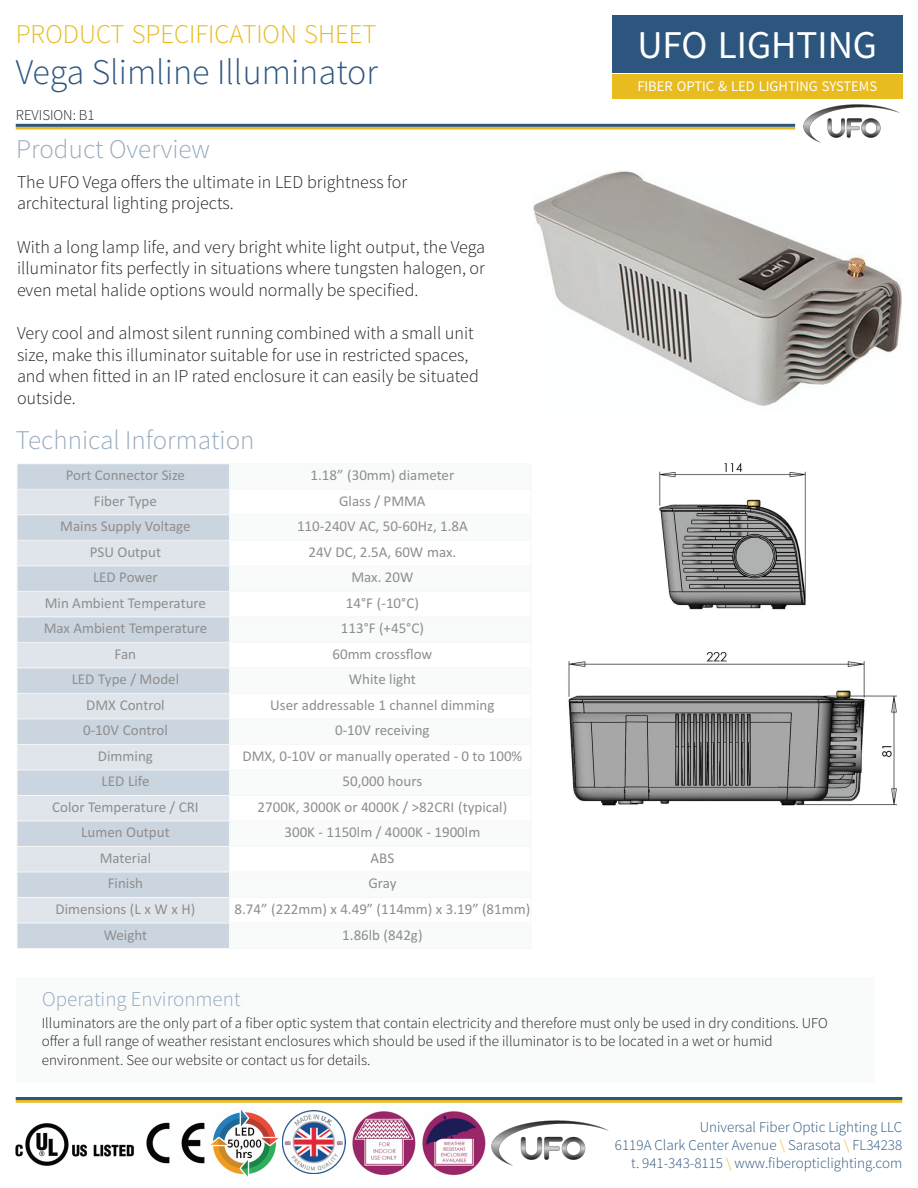
<style>
.page{position:relative;width:918px;height:1188px;background:#fff}
.page>*{position:absolute;margin:0;border:0;box-sizing:border-box;transform-origin:0 0}
.t1{font:39.3px "Source Sans Pro";color:#fff}
.t2{font:300 36px "Source Sans Pro";color:#2d567f}
.t3{font:300 27px "Source Sans Pro";color:rgb(45 86 127/.5)}
.t4{font:300 27px "Source Sans Pro";color:#e8bb1f}
.t5{font:300 21px "Source Sans Pro";color:rgb(45 86 127/.5)}
.t6{font:300 18px/21.6px "Source Sans Pro";color:#231f20}
.t7{font:15px "Calibri";color:#8e8e8f}
.t8{font:300 15px/18.6px "Source Sans Pro";color:#231f20}
.t9{font:300 15px/18px "Source Sans Pro";color:#2d567f;text-align:right}
.t10{font:14.7px "Source Sans Pro";color:#fff}
.s1{font-size:15px}
.s2{color:#e8bb1f}
</style>
<div class="page">
<div style="left:612px;top:16px;width:290px;height:57px;background:#2d567f"></div>
<div style="left:612px;top:74px;width:290px;height:24px;background:#e8bb1f"></div>
<hr style="left:16px;top:1100px;width:886px;height:3px;background:#e8bb1f">
<hr style="left:16px;top:1097px;width:886px;height:3px;background:#2d567f">
<hr style="left:16px;top:127px;width:779px;height:3px;background:#e8bb1f">
<hr style="left:16px;top:124px;width:779px;height:3px;background:#2d567f">
<img style="left:803px;top:104px;width:97px;height:38px">
<img style="left:491px;top:1121px;width:117px;height:45px">
<img style="left:16px;top:1123px;width:119px;height:43px">
<img style="left:146px;top:1122px;width:59px;height:42px">
<img style="left:210px;top:1110px;width:68px;height:67px">
<img style="left:283px;top:1110px;width:63px;height:64px">
<img style="left:352px;top:1111px;width:64px;height:65px">
<img style="left:422px;top:1111px;width:64px;height:65px">
<div style="left:17px;top:464px;width:213px;height:25px;background:#cbd5df"></div>
<div style="left:230px;top:464px;width:301px;height:25px;background:#f9fafa"></div>
<div style="left:17px;top:489px;width:213px;height:26px;background:#dfe5eb"></div>
<div style="left:17px;top:515px;width:213px;height:25px;background:#cbd5df"></div>
<div style="left:230px;top:515px;width:301px;height:25px;background:#f9fafa"></div>
<div style="left:17px;top:540px;width:213px;height:26px;background:#dfe5eb"></div>
<div style="left:17px;top:566px;width:213px;height:25px;background:#cbd5df"></div>
<div style="left:230px;top:566px;width:301px;height:25px;background:#f9fafa"></div>
<div style="left:17px;top:591px;width:213px;height:26px;background:#dfe5eb"></div>
<div style="left:17px;top:617px;width:213px;height:25px;background:#cbd5df"></div>
<div style="left:230px;top:617px;width:301px;height:25px;background:#f9fafa"></div>
<div style="left:17px;top:642px;width:213px;height:26px;background:#dfe5eb"></div>
<div style="left:17px;top:668px;width:213px;height:25px;background:#cbd5df"></div>
<div style="left:230px;top:668px;width:301px;height:25px;background:#f9fafa"></div>
<div style="left:17px;top:693px;width:213px;height:26px;background:#dfe5eb"></div>
<div style="left:17px;top:719px;width:213px;height:25px;background:#cbd5df"></div>
<div style="left:230px;top:719px;width:301px;height:25px;background:#f9fafa"></div>
<div style="left:17px;top:744px;width:213px;height:26px;background:#dfe5eb"></div>
<div style="left:17px;top:770px;width:213px;height:25px;background:#cbd5df"></div>
<div style="left:230px;top:770px;width:301px;height:25px;background:#f9fafa"></div>
<div style="left:17px;top:795px;width:213px;height:26px;background:#dfe5eb"></div>
<div style="left:17px;top:821px;width:213px;height:25px;background:#cbd5df"></div>
<div style="left:230px;top:821px;width:301px;height:25px;background:#f9fafa"></div>
<div style="left:17px;top:846px;width:213px;height:26px;background:#dfe5eb"></div>
<div style="left:17px;top:872px;width:213px;height:25px;background:#cbd5df"></div>
<div style="left:230px;top:872px;width:301px;height:25px;background:#f9fafa"></div>
<div style="left:17px;top:897px;width:213px;height:26px;background:#dfe5eb"></div>
<div style="left:17px;top:923px;width:213px;height:26px;background:#cbd5df"></div>
<div style="left:230px;top:923px;width:301px;height:26px;background:#f9fafa"></div>
<hr style="left:17px;top:464px;width:1px;height:485px;background:#f7f7f8">
<hr style="left:229px;top:464px;width:1px;height:485px;background:#f7f7f8">
<hr style="left:531px;top:464px;width:1px;height:485px;background:#f7f7f8">
<hr style="left:17px;top:464px;width:514px;height:1px;background:#f7f7f8">
<hr style="left:17px;top:489px;width:514px;height:1px;background:#f7f7f8">
<hr style="left:17px;top:515px;width:514px;height:1px;background:#f7f7f8">
<hr style="left:17px;top:540px;width:514px;height:1px;background:#f7f7f8">
<hr style="left:17px;top:566px;width:514px;height:1px;background:#f7f7f8">
<hr style="left:17px;top:591px;width:514px;height:1px;background:#f7f7f8">
<hr style="left:17px;top:617px;width:514px;height:1px;background:#f7f7f8">
<hr style="left:17px;top:642px;width:514px;height:1px;background:#f7f7f8">
<hr style="left:17px;top:668px;width:514px;height:1px;background:#f7f7f8">
<hr style="left:17px;top:693px;width:514px;height:1px;background:#f7f7f8">
<hr style="left:17px;top:719px;width:514px;height:1px;background:#f7f7f8">
<hr style="left:17px;top:744px;width:514px;height:1px;background:#f7f7f8">
<hr style="left:17px;top:770px;width:514px;height:1px;background:#f7f7f8">
<hr style="left:17px;top:795px;width:514px;height:1px;background:#f7f7f8">
<hr style="left:17px;top:821px;width:514px;height:1px;background:#f7f7f8">
<hr style="left:17px;top:846px;width:514px;height:1px;background:#f7f7f8">
<hr style="left:17px;top:872px;width:514px;height:1px;background:#f7f7f8">
<hr style="left:17px;top:897px;width:514px;height:1px;background:#f7f7f8">
<hr style="left:17px;top:923px;width:514px;height:1px;background:#f7f7f8">
<hr style="left:17px;top:948px;width:514px;height:1px;background:#f7f7f8">
<img style="left:534px;top:171px;width:367px;height:235px">
<img style="left:659px;top:464px;width:147px;height:146px">
<img style="left:568px;top:653px;width:329px;height:153px">
<div style="left:16px;top:978px;width:859px;height:105px;background:#f9fafa"></div>
<h3 class="t4" style="left:16px;top:23px;width:362px">PRODUCT SPECIFICATION ShEET</h3>
<h2 class="t2" style="left:16px;top:58px;width:364px">Vega Slimline Illuminator</h2>
<p class="t8" style="left:16px;top:107px;width:80px">REVISION: B1</p>
<h3 class="t3" style="left:16px;top:139px;width:195px">Product Overview</h3>
<p class="t6" style="left:17px;top:172px;width:392px">The UFO Vega offers the ultimate in LED brightness for architectural lighting projects.</p>
<p class="t6" style="left:17px;top:237px;width:470px;text-align:justify">With a long lamp life, and very bright white light output, the Vega illuminator fits perfectly in situations where tungsten halogen, or even metal halide options would normally be specified.</p>
<p class="t6" style="left:17px;top:324px;width:463px">Very cool and almost silent running combined with a small unit size, make this illuminator suitable for use in restricted spaces, and when fitted in an IP rated enclosure it can easily be situated outside.</p>
<h3 class="t3" style="left:16px;top:430px;width:240px">Technical Information</h3>
<p class="t7" style="left:66px;top:466px;width:121px">Port Connector Size</p>
<p class="t7" style="left:311px;top:466px;width:145px">1.18” (30mm) diameter</p>
<p class="t7" style="left:94px;top:492px;width:65px">Fiber Type</p>
<p class="t7" style="left:339px;top:492px;width:88px">Glass / PMMA</p>
<p class="t7" style="left:60px;top:517px;width:132px">Mains Supply Voltage</p>
<p class="t7" style="left:297px;top:517px;width:172px">110-240V AC, 50-60Hz, 1.8A</p>
<p class="t7" style="left:90px;top:543px;width:73px">PSU Output</p>
<p class="t7" style="left:308px;top:543px;width:149px">24V DC, 2.5A, 60W max.</p>
<p class="t7" style="left:93px;top:568px;width:66px">LED Power</p>
<p class="t7" style="left:351px;top:568px;width:64px">Max. 20W</p>
<p class="t7" style="left:45px;top:594px;width:163px">Min Ambient Temperature</p>
<p class="t7" style="left:346px;top:594px;width:74px">14°F (-10°C)</p>
<p class="t7" style="left:44px;top:619px;width:165px">Max Ambient Temperature</p>
<p class="t7" style="left:341px;top:619px;width:85px">113°F (+45°C)</p>
<p class="t7" style="left:115px;top:645px;width:23px">Fan</p>
<p class="t7" style="left:332px;top:645px;width:101px">60mm crossflow</p>
<p class="t7" style="left:72px;top:670px;width:109px">LED Type / Model</p>
<p class="t7" style="left:349px;top:670px;width:69px">White light</p>
<p class="t7" style="left:86px;top:696px;width:80px">DMX Control</p>
<p class="t7" style="left:270px;top:696px;width:226px">User addressable 1 channel dimming</p>
<p class="t7" style="left:83px;top:721px;width:86px">0-10V Control</p>
<p class="t7" style="left:335px;top:721px;width:96px">0-10V receiving</p>
<p class="t7" style="left:98px;top:747px;width:57px">Dimming</p>
<p class="t7" style="left:242px;top:747px;width:281px">DMX, 0-10V or manually operated - 0 to 100%</p>
<p class="t7" style="left:101px;top:772px;width:50px">LED Life</p>
<p class="t7" style="left:343px;top:772px;width:81px">50,000 hours</p>
<p class="t7" style="left:52px;top:798px;width:148px">Color Temperature / CRI</p>
<p class="t7" style="left:258px;top:798px;width:251px">2700K, 3000K or 4000K / &gt;82CRI (typical)</p>
<p class="t7" style="left:81px;top:824px;width:90px">Lumen Output</p>
<p class="t7" style="left:285px;top:824px;width:197px">300K - 1150lm / 4000K - 1900lm</p>
<p class="t7" style="left:100px;top:849px;width:53px">Material</p>
<p class="t7" style="left:371px;top:849px;width:25px">ABS</p>
<p class="t7" style="left:108px;top:875px;width:37px">Finish</p>
<p class="t7" style="left:368px;top:875px;width:30px">Gray</p>
<p class="t7" style="left:56px;top:900px;width:141px">Dimensions (L x W x H)</p>
<p class="t7" style="left:235px;top:900px;width:297px">8.74” (222mm) x 4.49” (114mm) x 3.19” (81mm)</p>
<p class="t7" style="left:104px;top:926px;width:45px">Weight</p>
<p class="t7" style="left:342px;top:926px;width:82px">1.86lb (842g)</p>
<h3 class="t5" style="left:42px;top:991px;width:200px">Operating Environment</h3>
<h1 class="t1" style="left:637px;top:30px;width:241px">UFO LIGHTING</h1>
<p class="t10" style="left:637px;top:81px;width:241px">FIBER OPTIC <span class="s1">&amp;</span> LED LIGHTING SYSTEMS</p>
<p class="t8" style="left:42px;top:1015px;width:788px">Illuminators are the only part of a fiber optic system that contain electricity and therefore must only be used in dry conditions. UFO offer a full range of weather resistant enclosures which should be used if the illuminator is to be located in a wet or humid environment. See our website or contact us for details.</p>
<p class="t9" style="left:615px;top:1119px;width:289px">Universal Fiber Optic Lighting LLC<br>6119A Clark Center Avenue <span class="s2">\</span> Sarasota <span class="s2">\</span> FL34238 t. 941-343-8115 <span class="s2">\</span> www.fiberopticlighting.com</p>
</div>
